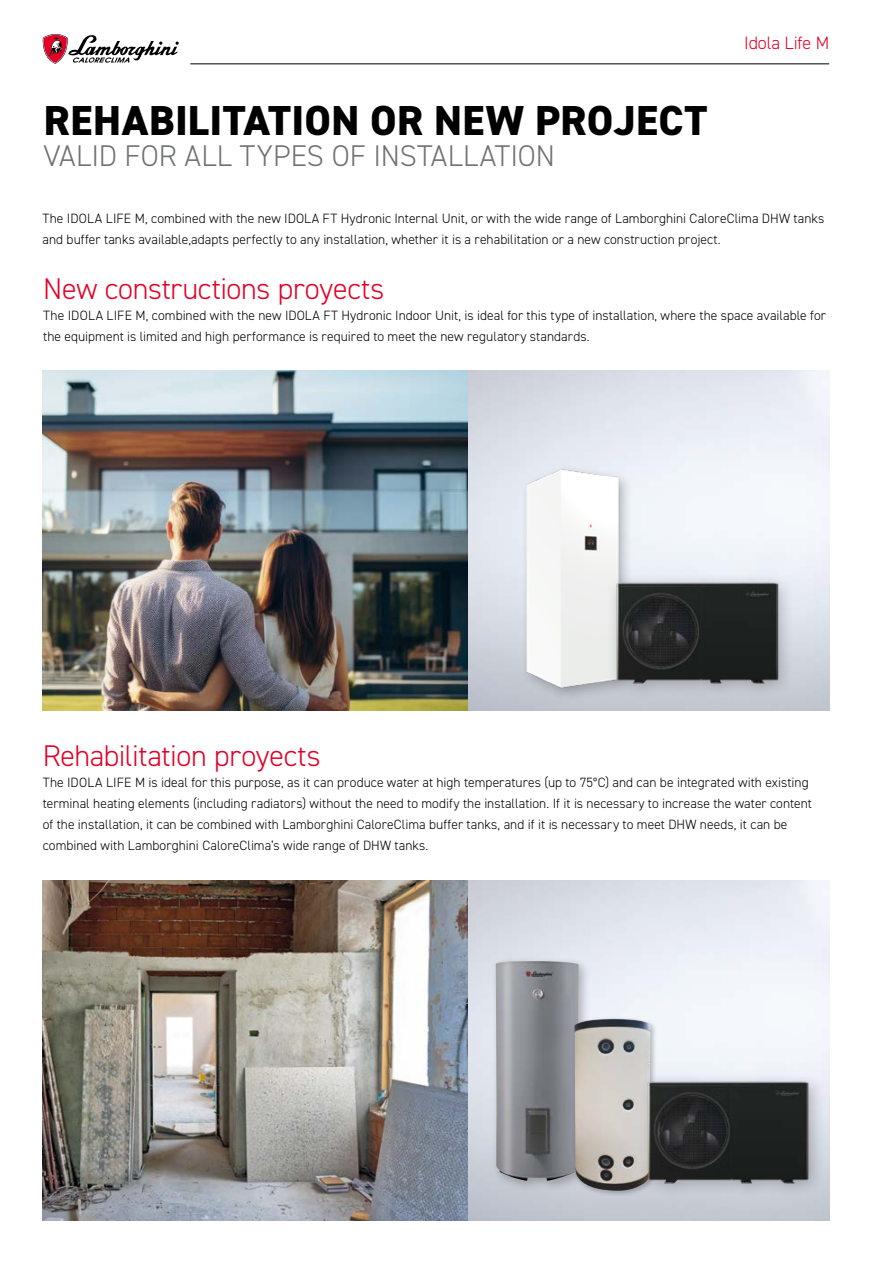
<style>
.page{position:relative;width:893px;height:1263px;background:#fff}
.page>*{position:absolute;margin:0;border:0;box-sizing:border-box;transform-origin:0 0}
.t1{font:800 42px "DIN2014";letter-spacing:.01em;color:#000}
.t2{font:300 30px "DIN2014";letter-spacing:-.01em;color:#e20026}
.t3{font:300 30px "DIN2014";color:#707172}
.t4{font:300 18px "DIN2014";letter-spacing:-.01em;color:#e20026}
.t5{font:300 13.5px/21px "DIN2014";letter-spacing:.005em;color:#000}
</style>
<div class="page">
<img style="left:43px;top:880px;width:786px;height:340px">
<div style="left:491px;top:956px;width:100px;height:236px;background:#000;opacity:.25"></div>
<img style="left:496px;top:961px;width:83px;height:220px">
<div style="left:572px;top:1016px;width:85px;height:181px;background:#000;opacity:.25"></div>
<img style="left:574px;top:1019px;width:77px;height:172px">
<img style="left:43px;top:370px;width:786px;height:340px">
<div style="left:637px;top:1071px;width:188px;height:128px;background:#000;opacity:.25"></div>
<img style="left:648px;top:1079px;width:165px;height:110px">
<hr style="left:190px;top:63px;width:639px;height:1px;background:#000">
<svg style="left:42px;top:34px;width:137px;height:30px"></svg>
<div style="left:521px;top:464px;width:112px;height:238px;background:#000;opacity:.25"></div>
<img style="left:525px;top:468px;width:95px;height:223px">
<div style="left:606px;top:572px;width:188px;height:128px;background:#000;opacity:.25"></div>
<img style="left:606px;top:580px;width:178px;height:109px">
<h1 class="t1" style="left:44px;top:92px;width:665px">REHABILITATION OR NEW PROJECT</h1>
<h2 class="t3" style="left:44px;top:138px;width:513px">VALID FOR ALL TYPES OF INSTALLATION</h2>
<h3 class="t4" style="left:744px;top:31px;width:86px">Idola Life M</h3>
<p class="t5" style="left:43px;top:208px;width:783px">The IDOLA LIFE M, combined with the new IDOLA FT Hydronic Internal Unit, or with the wide range of Lamborghini CaloreClima DHW tanks and buffer tanks available,adapts perfectly to any installation, whether it is a rehabilitation or a new construction project.</p>
<h2 class="t2" style="left:43px;top:270px;width:342px">New constructions proyects</h2>
<p class="t5" style="left:43px;top:304px;width:784px">The IDOLA LIFE M, combined with the new IDOLA FT Hydronic Indoor Unit, is ideal for this type of installation, where the space available for the equipment is limited and high performance is required to meet the new regulatory standards.</p>
<h2 class="t2" style="left:43px;top:738px;width:279px">Rehabilitation proyects</h2>
<p class="t5" style="left:43px;top:772px;width:771px">The IDOLA LIFE M is ideal for this purpose, as it can produce water at high temperatures (up to 75°C) and can be integrated with existing terminal heating elements (including radiators) without the need to modify the installation. If it is necessary to increase the water content of the installation, it can be combined with Lamborghini CaloreClima buffer tanks, and if it is necessary to meet DHW needs, it can be combined with Lamborghini CaloreClima’s wide range of DHW tanks.</p>
</div>
